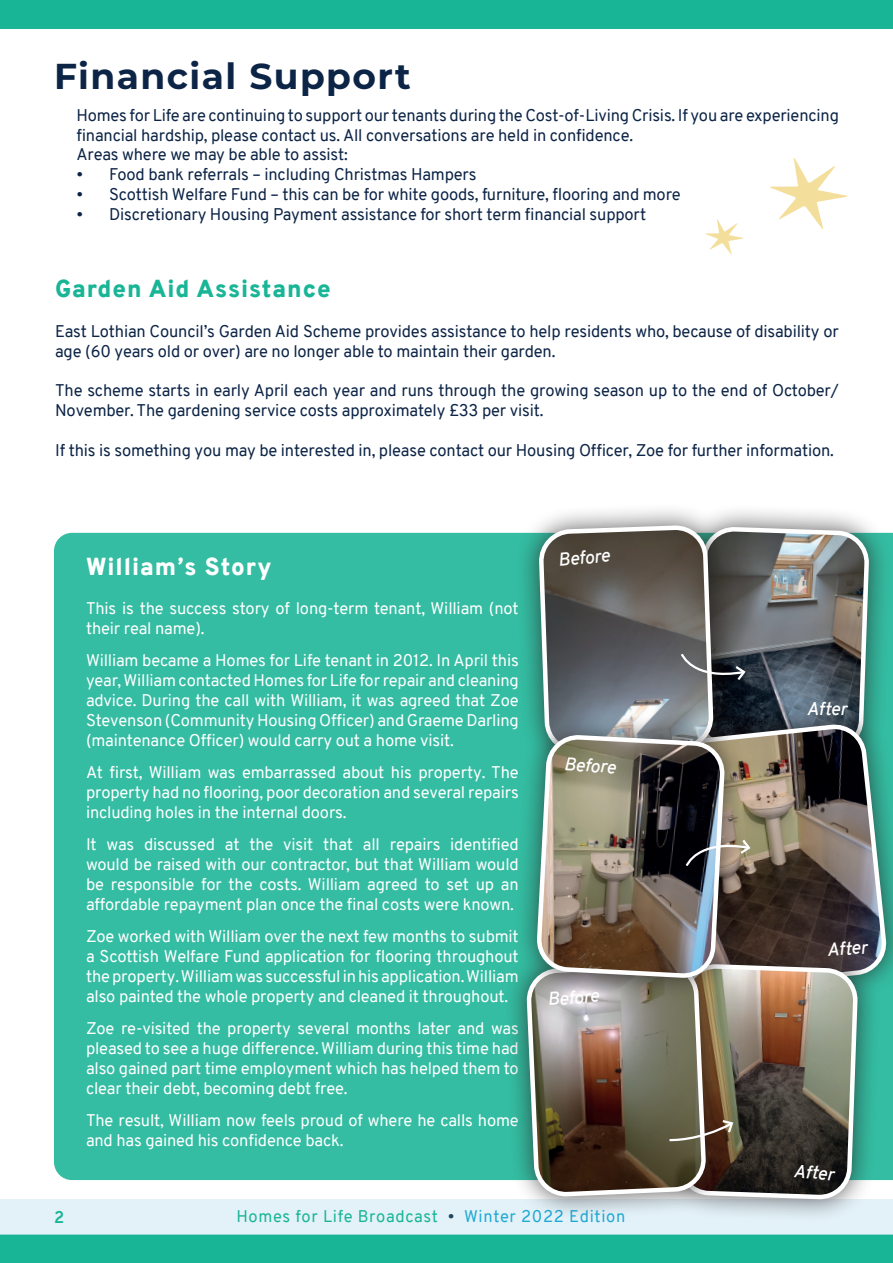
<style>
.page{position:relative;width:893px;height:1263px;background:#fff}
.page>*{position:absolute;margin:0;border:0;box-sizing:border-box;transform-origin:0 0}
.t1{font:700 36px "Montserrat";letter-spacing:.04em;color:#0c2446}
.t2{font:900 24px "Overpass";letter-spacing:.04em;color:#18b596}
.t3{font:900 24px "Overpass";letter-spacing:.04em;color:#fff}
.t4{font:italic 600 18px "Overpass";letter-spacing:-.005em;color:#fff}
.t5{font:16.5px/19.8px "Overpass";letter-spacing:-.01em;color:#fff;text-align:justify}
.t6{font:16.5px/19.8px "Overpass";letter-spacing:-.01em;color:#0c2446}
.t7{font:16.5px "Overpass";letter-spacing:.04em;color:#18b596}
.t8{font:700 16.5px "Overpass";color:#18b596}
.s1{color:#1d4662}
.s2{color:#1eaad4}
</style>
<div class="page">
<div style="left:0;top:0;width:893px;height:29px;background:#18b596"></div>
<div style="left:0;top:1234px;width:893px;height:29px;background:#18b596"></div>
<div style="left:0;top:1199px;width:893px;height:35px;background:#e3f1f8"></div>
<div style="left:54px;top:533px;width:839px;height:647px;background:#34bda2"></div>
<div style="left:673px;top:504px;width:219px;height:271px;background:#231f20;opacity:.75"></div>
<div style="left:655px;top:702px;width:238px;height:309px;background:#231f20;opacity:.75"></div>
<svg style="left:748px;top:725px;width:137px;height:262px;background:#5d5d54"></svg>
<div style="left:654px;top:941px;width:227px;height:282px;background:#231f20;opacity:.75"></div>
<div style="left:516px;top:502px;width:220px;height:274px;background:#231f20;opacity:.75"></div>
<div style="left:504px;top:940px;width:225px;height:279px;background:#231f20;opacity:.75"></div>
<div style="left:514px;top:712px;width:234px;height:289px;background:#231f20;opacity:.75"></div>
<img style="left:534px;top:733px;width:194px;height:229px">
<img style="left:541px;top:525px;width:331px;height:229px">
<svg style="left:684px;top:837px;width:68px;height:31px;background:#7a7772"></svg>
<img style="left:528px;top:962px;width:332px;height:240px">
<svg style="left:770px;top:158px;width:77px;height:71px"></svg>
<svg style="left:705px;top:219px;width:39px;height:36px"></svg>
<h1 class="t1" style="left:54px;top:50px;width:358px">Financial Support</h1>
<p class="t6" style="left:76px;top:105px;width:764px">Homes for Life are continuing to support our tenants during the Cost-of-Living Crisis. If you are experiencing financial hardship, please contact us. All conversations are held in confidence.<br>Areas where we may be able to assist:</p>
<p class="t6" style="left:76px;top:165px;width:402px">• Food bank referrals – including Christmas Hampers</p>
<p class="t6" style="left:76px;top:184px;width:606px">• Scottish Welfare Fund – this can be for white goods, furniture, flooring and more</p>
<p class="t6" style="left:76px;top:204px;width:571px">• Discretionary Housing Payment assistance for short term financial support</p>
<h2 class="t2" style="left:55px;top:272px;width:277px">Garden Aid Assistance</h2>
<p class="t6" style="left:55px;top:321px;width:785px">East Lothian Council’s Garden Aid Scheme provides assistance to help residents who, because of disability or age (60 years old or over) are no longer able to maintain their garden.</p>
<p class="t6" style="left:55px;top:381px;width:785px">The scheme starts in early April each year and runs through the growing season up to the end of October/<br>November. The gardening service costs approximately £33 per visit.</p>
<p class="t6" style="left:55px;top:440px;width:780px">If this is something you may be interested in, please contact our Housing Officer, Zoe for further information.</p>
<h2 class="t3" style="left:86px;top:550px;width:187px">William’s Story</h2>
<p class="t4" style="left:557px;top:547px;width:53px;rotate:-6deg">Before</p>
<p class="t5" style="left:86px;top:598px;width:434px">This is the success story of long-term tenant, William (not their real name).</p>
<p class="t5" style="left:86px;top:651px;width:434px">William became a Homes for Life tenant in 2012. In April this year, William contacted Homes for Life for repair and cleaning advice. During the call with William, it was agreed that Zoe Stevenson (Community Housing Officer) and Graeme Darling (maintenance Officer) would carry out a home visit.</p>
<p class="t5" style="left:86px;top:763px;width:434px">At first, William was embarrassed about his property. The property had no flooring, poor decoration and several repairs including holes in the internal doors.</p>
<p class="t5" style="left:86px;top:835px;width:434px">It was discussed at the visit that all repairs identified would be raised with our contractor, but that William would be responsible for the costs. William agreed to set up an affordable repayment plan once the final costs were known.</p>
<p class="t5" style="left:86px;top:927px;width:434px">Zoe worked with William over the next few months to submit a Scottish Welfare Fund application for flooring throughout the property. William was successful in his application. William also painted the whole property and cleaned it throughout.</p>
<p class="t5" style="left:86px;top:1019px;width:434px">Zoe re-visited the property several months later and was pleased to see a huge difference. William during this time had also gained part time employment which has helped them to clear their debt, becoming debt free.</p>
<p class="t5" style="left:86px;top:1111px;width:434px">The result, William now feels proud of where he calls home and has gained his confidence back.</p>
<p class="t4" style="left:565px;top:751px;width:53px;rotate:4deg">Before</p>
<p class="t4" style="left:547px;top:986px;width:53px;rotate:-4deg">Before</p>
<p class="t8" style="left:54px;top:1205px;width:12px">2</p>
<p class="t7" style="left:236px;top:1204px;width:390px">Homes for Life Broadcast <span class="s1">•</span> <span class="s2">Winter 2022 Edition</span></p>
<p class="t4" style="left:807px;top:696px;width:42px">After</p>
<p class="t4" style="left:826px;top:937px;width:42px;rotate:-4deg">After</p>
<p class="t4" style="left:795px;top:1157px;width:42px;rotate:6deg">After</p>
</div>
